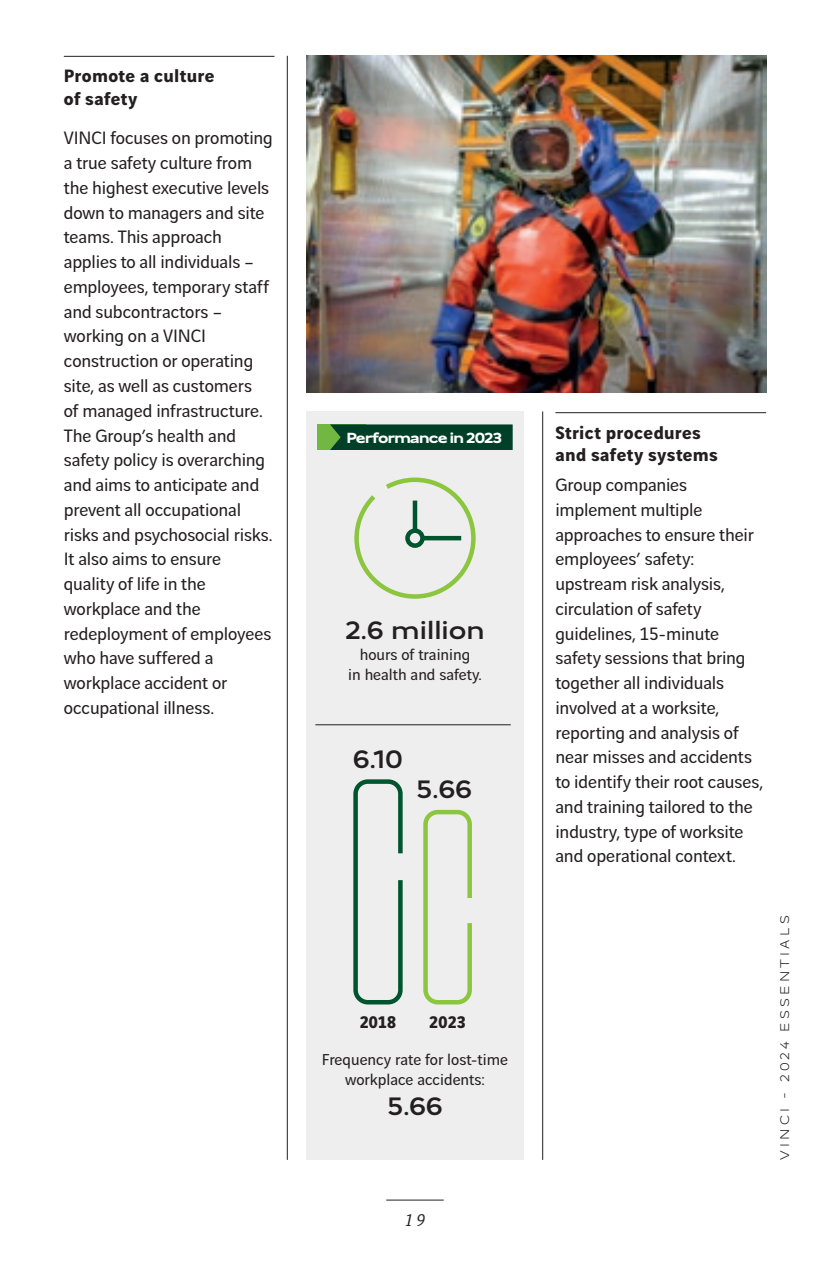
<style>
.page{position:relative;width:830px;height:1276px;background:#fff}
.page>*{position:absolute;margin:0;border:0;box-sizing:border-box;transform-origin:0 0}
.t1{font:500 27px "Vinci Sans Expanded";color:#231f20}
.t2{font:19.12px/24.8px "Vinci Sans";letter-spacing:-.005em;color:#231f20}
.t3{font:700 19.12px/22.5px "Vinci Sans";letter-spacing:.015em;color:#231f20}
.t4{font:700 18px "Vinci Sans";letter-spacing:.015em;color:#231f20}
.t5{font:italic 18px "Vinci Serif";color:#231f20}
.t6{font:16.88px/20.2px "Vinci Sans";color:#231f20;text-align:center}
.t7{font:700 15.75px "Vinci Sans Expanded";letter-spacing:-.045em;color:#fff}
.t8{font:300 13.5px "Vinci Sans Expanded";letter-spacing:.23em;color:#231f20}
</style>
<div class="page">
<hr style="left:287px;top:56px;width:1px;height:1104px;background:#231f20">
<hr style="left:542px;top:411px;width:1px;height:749px;background:#231f20">
<img style="left:306px;top:56px;width:459px;height:336px">
<div style="left:306px;top:411px;width:217px;height:749px;background:#eeeeef"></div>
<div style="left:317px;top:424px;width:49px;height:26px;background:#73b743"></div>
<svg style="left:330px;top:424px;width:182px;height:26px;background:#07452b"></svg>
<hr style="left:315px;top:724px;width:195px;height:1px;background:#231f20">
<svg style="left:354px;top:477px;width:122px;height:122px"></svg>
<div style="left:405px;top:528px;width:19px;height:20px;border:4px solid #00552e;border-radius:50%"></div>
<div style="left:412px;top:500px;width:5px;height:30px;background:#00552e"></div>
<hr style="left:423px;top:536px;width:38px;height:4px;background:#00552e">
<div style="left:353px;top:779px;width:49px;height:225px;border:4px solid #00552e;border-radius:12px"></div>
<div style="left:423px;top:810px;width:48px;height:194px;border:4px solid #8bc63e;border-radius:12px"></div>
<hr style="left:555px;top:412px;width:210px;height:1px;background:#231f20">
<hr style="left:64px;top:56px;width:210px;height:1px;background:#231f20">
<hr style="left:386px;top:1199px;width:57px;height:1px;background:#231f20">
<p class="t3" style="left:64px;top:63px;width:152px">Promote a culture of safety</p>
<p class="t2" style="left:64px;top:124px;width:210px">VINCI focuses on promoting a true safety culture from the highest executive levels down to managers and site teams. This approach applies to all individuals – employees, temporary staff and subcontractors – working on a VINCI construction or operating site, as well as customers<br>of managed infrastructure.<br>The Group’s health and safety policy is overarching and aims to anticipate and prevent all occupational risks and psychosocial risks.<br>It also aims to ensure quality of life in the workplace and the redeployment of employees who have suffered a workplace accident or occupational illness.</p>
<p class="t7" style="left:346px;top:426px;width:157px">Performance in 2023</p>
<h1 class="t1" style="left:345px;top:610px;width:141px">2.6 million</h1>
<p class="t6" style="left:348px;top:642px;width:135px">hours of training<br>in health and safety.</p>
<h1 class="t1" style="left:353px;top:739px;width:51px">6.10</h1>
<h1 class="t1" style="left:416px;top:769px;width:57px">5.66</h1>
<p class="t4" style="left:359px;top:1007px;width:38px">2018</p>
<p class="t4" style="left:429px;top:1007px;width:38px">2023</p>
<p class="t6" style="left:322px;top:1047px;width:187px">Frequency rate for lost-time workplace accidents:</p>
<h1 class="t1" style="left:387px;top:1085px;width:57px">5.66</h1>
<p class="t5" style="left:404px;top:1207px;width:22px">19</p>
<p class="t3" style="left:555px;top:419px;width:164px">Strict procedures and safety systems</p>
<p class="t2" style="left:555px;top:470px;width:209px">Group companies implement multiple approaches to ensure their employees’ safety: upstream risk analysis, circulation of safety guidelines, 15-minute safety sessions that bring together all individuals involved at a worksite, reporting and analysis of near misses and accidents to identify their root causes, and training tailored to the industry, type of worksite and operational context.</p>
<p class="t8" style="left:775px;top:1160px;width:246px;rotate:-90deg">VINCI - 2024 ESSENTIALS</p>
</div>
